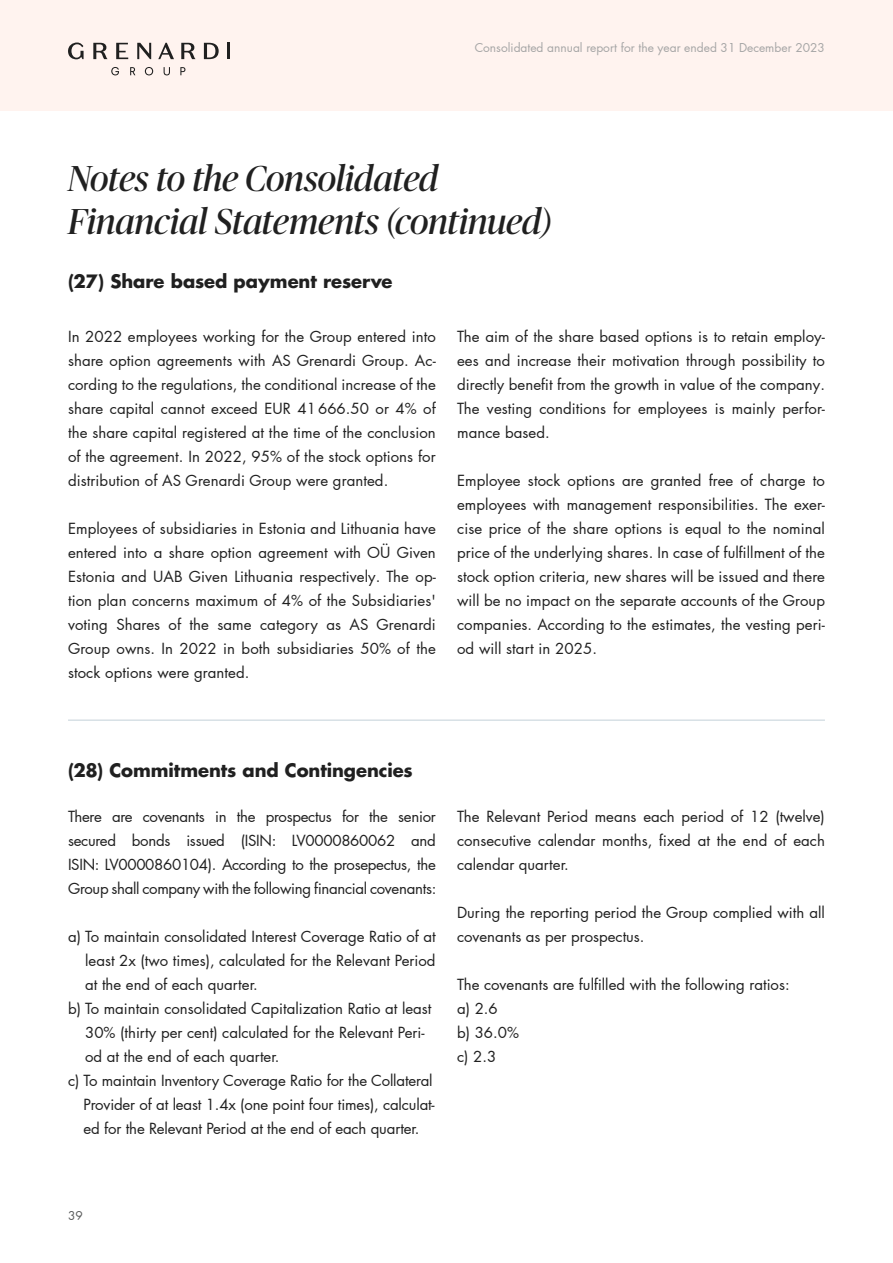
<style>
.page{position:relative;width:893px;height:1263px;background:#fff}
.page>*{position:absolute;margin:0;border:0;box-sizing:border-box;transform-origin:0 0}
.t1{font:italic 36px/43.2px "Publico Banner";letter-spacing:-.01em;color:#202020}
.t2{font:700 18px "Futura LT Pro";letter-spacing:-.005em;color:#202020}
.t3{font:15px/24px "Futura LT Pro";color:#202020;text-align:justify}
.t4{font:12px "Futura LT Pro";color:#a6a6a6}
.t5{font:12px "Futura LT Pro";color:#595b5b}
</style>
<div class="page">
<div style="left:0;top:0;width:893px;height:111px;background:#fff3ef"></div>
<svg style="left:111px;top:67px;width:8px;height:8px"></svg>
<svg style="left:130px;top:67px;width:5px;height:8px"></svg>
<svg style="left:145px;top:67px;width:8px;height:8px"></svg>
<svg style="left:164px;top:67px;width:6px;height:8px"></svg>
<svg style="left:180px;top:67px;width:5px;height:8px"></svg>
<svg style="left:93px;top:43px;width:15px;height:16px"></svg>
<svg style="left:181px;top:43px;width:15px;height:16px"></svg>
<svg style="left:68px;top:43px;width:16px;height:16px"></svg>
<svg style="left:116px;top:43px;width:12px;height:16px"></svg>
<svg style="left:158px;top:43px;width:16px;height:16px"></svg>
<hr style="left:227px;top:43px;width:3px;height:16px;background:#202020">
<svg style="left:137px;top:43px;width:14px;height:16px"></svg>
<svg style="left:204px;top:43px;width:15px;height:16px"></svg>
<hr style="left:68px;top:719px;width:757px;height:2px;background:#d7e0e5">
<p class="t4" style="left:475px;top:40px;width:352px">Consolidated annual report for the year ended 31 December 2023</p>
<h1 class="t1" style="left:68px;top:154px;width:485px">Notes to the Consolidated<br>Financial Statements (continued)</h1>
<p class="t2" style="left:68px;top:268px;width:326px">(27) Share based payment reserve</p>
<p class="t3" style="left:68px;top:324px;width:369px">In 2022 employees working for the Group entered into share option agreements with AS Grenardi Group. Ac&shy;cording to the regulations, the conditional increase of the share capital cannot exceed EUR 41666.50 or 4% of the share capital registered at the time of the conclusion of the agreement. In 2022, 95% of the stock options for distribution of AS Grenardi Group were granted.</p>
<p class="t3" style="left:68px;top:516px;width:369px">Employees of subsidiaries in Estonia and Lithuania have entered into a share option agreement with OÜ Given Estonia and UAB Given Lithuania respectively. The op&shy;tion plan concerns maximum of 4% of the Subsidiaries' voting Shares of the same category as AS Grenardi Group owns. In 2022 in both subsidiaries 50% of the stock options were granted.</p>
<p class="t3" style="left:457px;top:324px;width:369px">The aim of the share based options is to retain employ&shy;ees and increase their motivation through possibility to directly benefit from the growth in value of the company.<br>The vesting conditions for employees is mainly perfor&shy;mance based.</p>
<p class="t3" style="left:457px;top:468px;width:369px">Employee stock options are granted free of charge to employees with management responsibilities. The exer&shy;cise price of the share options is equal to the nominal price of the underlying shares. In case of fulfillment of the stock option criteria, new shares will be issued and there will be no impact on the separate accounts of the Group companies. According to the estimates, the vesting peri&shy;od will start in 2025.</p>
<p class="t2" style="left:68px;top:756px;width:346px">(28) Commitments and Contingencies</p>
<p class="t3" style="left:68px;top:804px;width:370px">There are covenants in the prospectus for the senior secured bonds issued (ISIN: LV0000860062 and ISIN: LV0000860104). According to the prosepectus, the Group shall company with the following financial covenants:</p>
<p class="t3" style="left:68px;top:924px;width:369px">a) To maintain consolidated Interest Coverage Ratio of at</p>
<p class="t3" style="left:85px;top:948px;width:352px">least 2x (two times), calculated for the Relevant Period</p>
<p class="t3" style="left:85px;top:972px;width:171px">at the end of each quarter.</p>
<p class="t3" style="left:68px;top:996px;width:365px">b) To maintain consolidated Capitalization Ratio at least</p>
<p class="t3" style="left:85px;top:1020px;width:341px">30% (thirty per cent) calculated for the Relevant Peri-</p>
<p class="t3" style="left:85px;top:1044px;width:193px">od at the end of each quarter.</p>
<p class="t3" style="left:68px;top:1068px;width:366px">c) To maintain Inventory Coverage Ratio for the Collateral</p>
<p class="t3" style="left:84px;top:1092px;width:353px">Provider of at least 1.4x (one point four times), calculat-</p>
<p class="t3" style="left:84px;top:1116px;width:334px">ed for the Relevant Period at the end of each quarter.</p>
<p class="t3" style="left:457px;top:804px;width:369px">The Relevant Period means each period of 12 (twelve) consecutive calendar months, fixed at the end of each calendar quarter.</p>
<p class="t3" style="left:457px;top:900px;width:369px">During the reporting period the Group complied with all covenants as per prospectus.</p>
<p class="t3" style="left:457px;top:972px;width:334px;text-align:left">The covenants are fulfilled with the following ratios: a) 2.6<br>b) 36.0%<br>c) 2.3</p>
<p class="t5" style="left:68px;top:1208px;width:16px">39</p>
</div>
